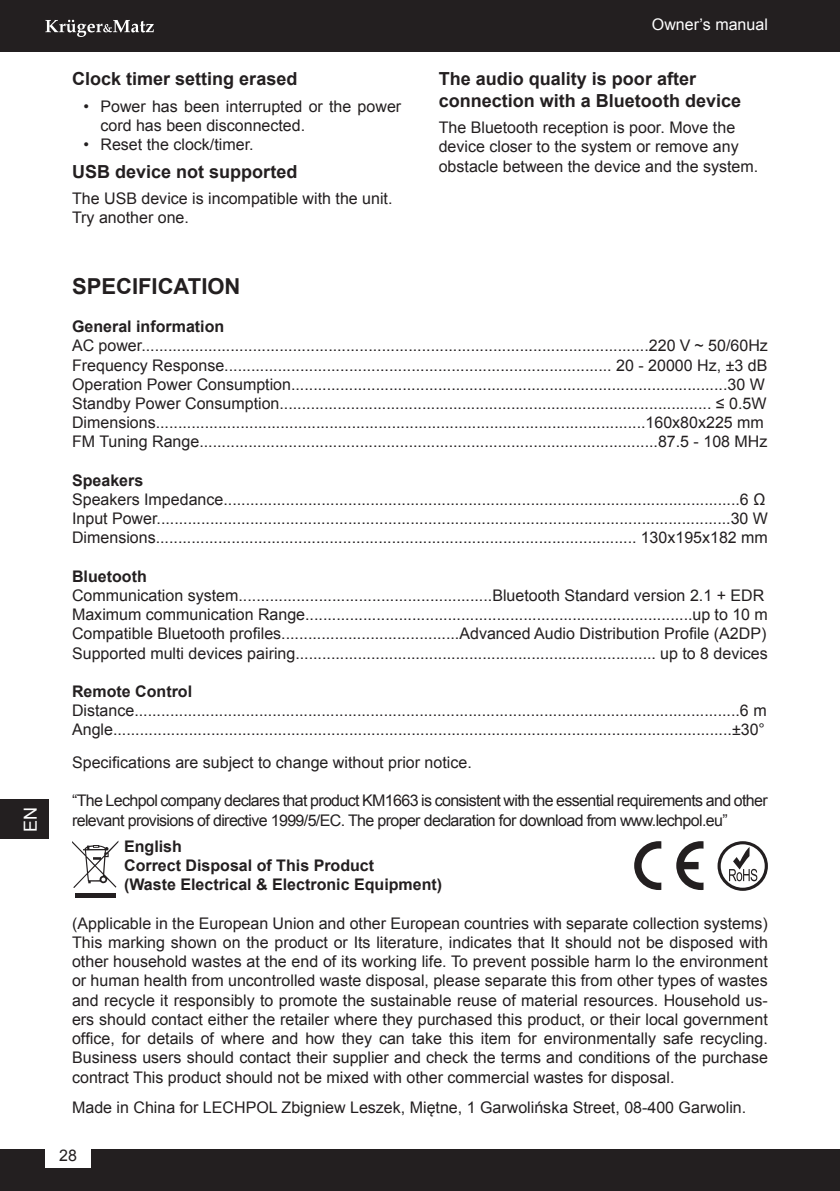
<style>
.page{position:relative;width:840px;height:1191px;background:#fff}
.page>*{position:absolute;margin:0;border:0;box-sizing:border-box;transform-origin:0 0}
.t1{font:700 22px "Arial";color:#231f20}
.t2{font:700 18px/21.6px "Arial";color:#231f20}
.t3{font:18px "Arial";color:#fff}
.t4{font:16px/19.2px "Arial";color:#231f20}
.t5{font:16px/19.2px "Arial";letter-spacing:-.04em;color:#231f20}
.t6{font:700 16px/19.2px "Arial";color:#231f20}
.t7{font:16px "Arial";color:#fff}
</style>
<div class="page">
<hr style="left:839px;top:1149px;width:1px;height:42px;background:#231f20">
<div style="left:0;top:0;width:839px;height:51px;background:#231f20"></div>
<div style="left:0;top:1149px;width:839px;height:42px;background:#231f20"></div>
<svg style="left:45px;top:20px;width:109px;height:17px"></svg>
<div style="left:45px;top:1144px;width:46px;height:24px;background:#fff"></div>
<div style="left:0;top:799px;width:49px;height:40px;background:#231f20"></div>
<svg style="left:717px;top:841px;width:50px;height:50px"></svg>
<svg style="left:634px;top:841px;width:27px;height:49px"></svg>
<svg style="left:676px;top:841px;width:27px;height:49px"></svg>
<svg style="left:72px;top:841px;width:46px;height:47px"></svg>
<div style="left:75px;top:892px;width:40px;height:5px;background:#231f20"></div>
<p class="t3" style="left:19px;top:832px;width:27px;rotate:-90deg">EN</p>
<p class="t2" style="left:72px;top:69px;width:227px">Clock timer setting erased</p>
<p class="t4" style="left:100px;top:96px;width:302px;text-indent:-17px">• Power has been interrupted or the power cord has been disconnected.</p>
<p class="t4" style="left:83px;top:135px;width:171px">• Reset the clock/timer.</p>
<p class="t2" style="left:72px;top:161px;width:227px">USB device not supported</p>
<p class="t4" style="left:72px;top:189px;width:322px">The USB device is incompatible with the unit.<br>Try another one.</p>
<h1 class="t1" style="left:72px;top:271px;width:170px">SPECIFICATION</h1>
<p class="t7" style="left:651px;top:14px;width:117px">Owner’s manual</p>
<p class="t2" style="left:438px;top:69px;width:304px">The audio quality is poor after connection with a Bluetooth device</p>
<p class="t4" style="left:438px;top:118px;width:321px">The Bluetooth reception is poor. Move the device closer to the system or remove any obstacle between the device and the system.</p>
<p class="t6" style="left:72px;top:317px;width:154px">General information</p>
<p class="t4" style="left:72px;top:336px;width:697px">AC power..................................................................................................................220 V ~ 50/60Hz Frequency Response....................................................................................... 20 - 20000 Hz, ±3 dB Operation Power Consumption..................................................................................................30 W Standby Power Consumption................................................................................................. ≤ 0.5W Dimensions..............................................................................................................160x80x225 mm FM Tuning Range.......................................................................................................87.5 - 108 MHz</p>
<p class="t6" style="left:72px;top:471px;width:73px">Speakers</p>
<p class="t4" style="left:72px;top:490px;width:697px">Speakers Impedance....................................................................................................................6 Ω<br>Input Power.................................................................................................................................30 W<br>Dimensions............................................................................................................ 130x195x182 mm</p>
<p class="t6" style="left:72px;top:567px;width:76px">Bluetooth</p>
<p class="t4" style="left:72px;top:586px;width:697px">Communication system.........................................................Bluetooth Standard version 2.1 + EDR Maximum communication Range.......................................................................................up to 10 m Compatible Bluetooth profiles........................................Advanced Audio Distribution Profile (A2DP)<br>Supported multi devices pairing................................................................................. up to 8 devices</p>
<p class="t6" style="left:72px;top:682px;width:121px">Remote Control</p>
<p class="t4" style="left:72px;top:701px;width:695px">Distance........................................................................................................................................6 m<br>Angle...........................................................................................................................................±30°</p>
<p class="t4" style="left:72px;top:753px;width:401px">Specifications are subject to change without prior notice.</p>
<p class="t5" style="left:72px;top:791px;width:696px">“The Lechpol company declares that product KM1663 is consistent with the essential requirements and other relevant provisions of directive 1999/5/EC. The proper declaration for download from www.lechpol.eu”</p>
<p class="t6" style="left:124px;top:837px;width:319px">English<br>Correct Disposal of This Product<br>(Waste Electrical &amp; Electronic Equipment)</p>
<p class="t4" style="left:72px;top:913px;width:697px;text-align:justify">(Applicable in the European Union and other European countries with separate collection systems)<br>This marking shown on the product or Its literature, indicates that It should not be disposed with other household wastes at the end of its working life. To prevent possible harm lo the environment or human health from uncontrolled waste disposal, please separate this from other types of wastes and recycle it responsibly to promote the sustainable reuse of material resources. Household us&shy;ers should contact either the retailer where they purchased this product, or their local government office, for details of where and how they can take this item for environmentally safe recycling.<br>Business users should contact their supplier and check the terms and conditions of the purchase contract This product should not be mixed with other commercial wastes for disposal.</p>
<p class="t4" style="left:72px;top:1097px;width:675px">Made in China for LECHPOL Zbigniew Leszek, Miętne, 1 Garwolińska Street, 08-400 Garwolin.</p>
<p class="t4" style="left:59px;top:1146px;width:19px">28</p>
</div>
